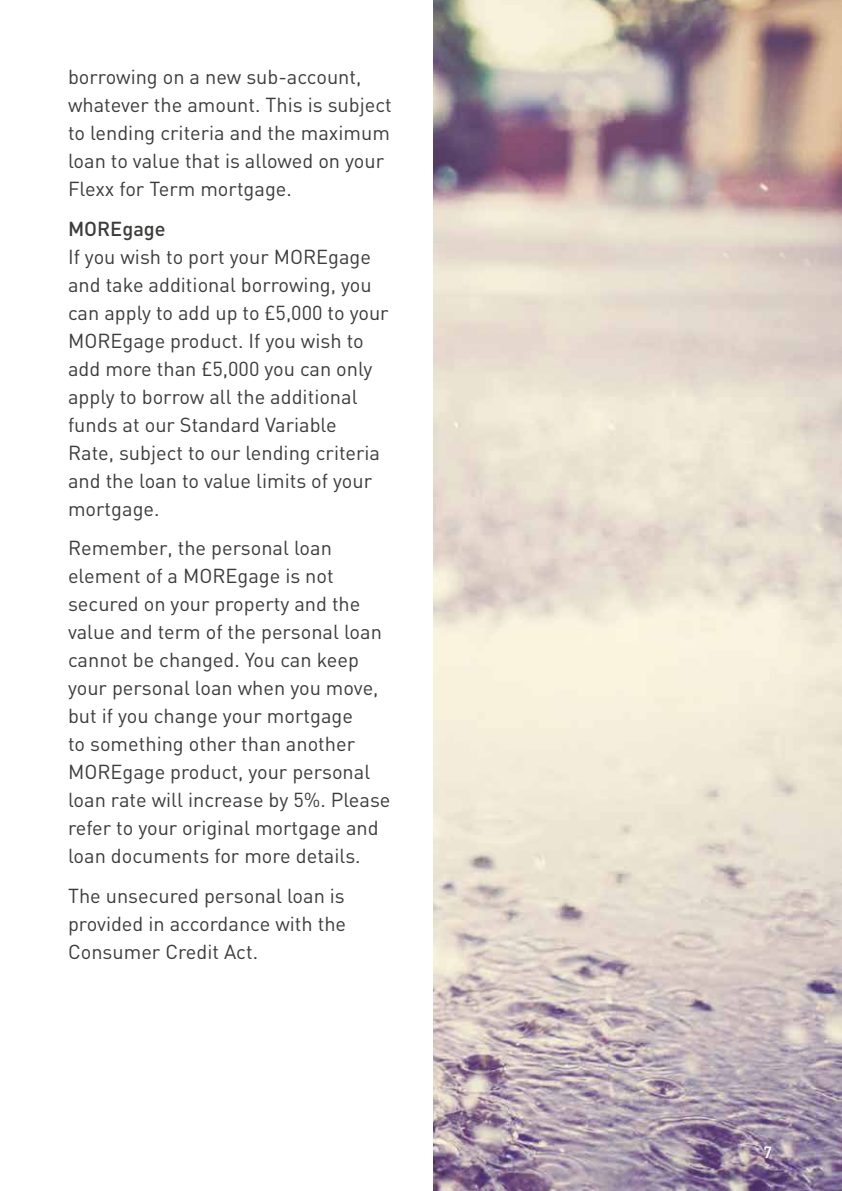
<style>
.page{position:relative;width:842px;height:1191px;background:#fff}
.page>*{position:absolute;margin:0;border:0;box-sizing:border-box;transform-origin:0 0}
.t1{font:20px/28px "DIN";color:#3c3c3b}
.t2{font:500 20px "DIN";color:#3c3c3b}
.t3{font:500 16px "DIN";color:#fff}
</style>
<div class="page">
<img style="left:434px;top:0;width:408px;height:1191px">
<p class="t1" style="left:68px;top:63px;width:325px">borrowing on a new sub-account, whatever the amount. This is subject to lending criteria and the maximum loan to value that is allowed on your<br>Flexx for Term mortgage.</p>
<p class="t2" style="left:68px;top:216px;width:99px">MOREgage</p>
<p class="t1" style="left:68px;top:242px;width:322px">If you wish to port your MOREgage and take additional borrowing, you can apply to add up to £5,000 to your<br>MOREgage product. If you wish to add more than £5,000 you can only apply to borrow all the additional funds at our Standard Variable<br>Rate, subject to our lending criteria and the loan to value limits of your mortgage.</p>
<p class="t1" style="left:68px;top:533px;width:324px">Remember, the personal loan element of a MOREgage is not secured on your property and the value and term of the personal loan cannot be changed. You can keep your personal loan when you move, but if you change your mortgage<br>to something other than another<br>MOREgage product, your personal loan rate will increase by 5%. Please refer to your original mortgage and loan documents for more details.</p>
<p class="t1" style="left:68px;top:881px;width:280px;text-align:justify">The unsecured personal loan is provided in accordance with the Consumer Credit Act.</p>
<p class="t3" style="left:763px;top:1142px;width:10px">7</p>
</div>
